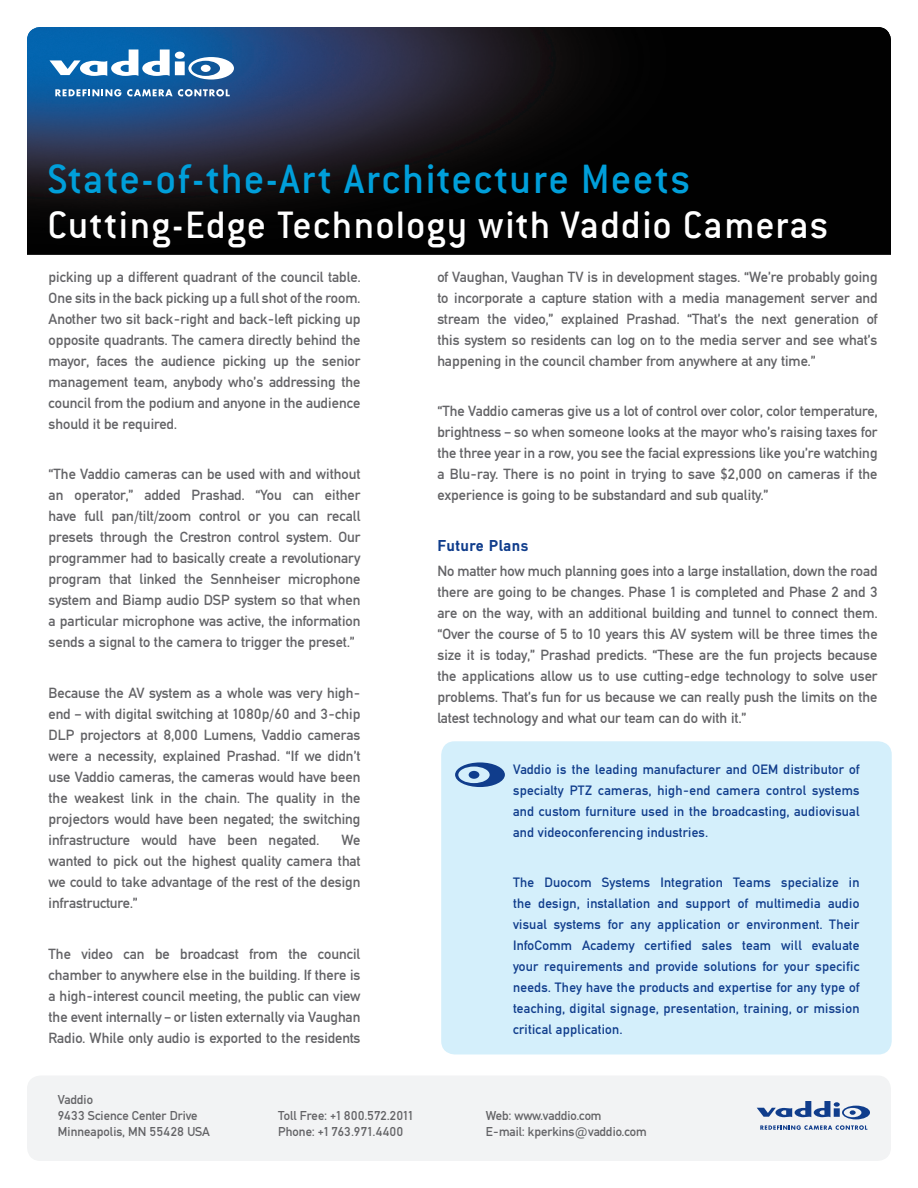
<style>
.page{position:relative;width:918px;height:1188px;background:#fff}
.page>*{position:absolute;margin:0;border:0;box-sizing:border-box;transform-origin:0 0}
.t1{font:500 45px "Conduit ITC";letter-spacing:.025em;color:#009fda}
.t2{font:500 42px "Conduit ITC";letter-spacing:.025em;color:#fff}
.Main_text__Bold_lead{font:700 16.5px "DIN Mittel EF";letter-spacing:.03em;color:#103d8c}
.Main_text__Bold_lead-2{font:15.45px/21px "DIN Mittel EF";color:#636366;text-align:justify}
.t3{font:14.25px/21px "DIN Mittel EF";letter-spacing:.02em;color:#103d8c;text-align:justify}
.t4{font:13.5px/16.2px "DIN Mittel EF";color:#636366}
</style>
<div class="page">
<img style="left:27px;top:27px;width:864px;height:228px">
<div style="left:27px;top:1076px;width:864px;height:85px;background:#f2f3f4;border-radius:14px"></div>
<svg style="left:757px;top:1101px;width:113px;height:18px"></svg>
<svg style="left:760px;top:1125px;width:107px;height:5px"></svg>
<svg style="left:49px;top:49px;width:185px;height:31px"></svg>
<svg style="left:55px;top:89px;width:175px;height:8px"></svg>
<div style="left:441px;top:741px;width:451px;height:313px;background:#d4effb;border-radius:14px"></div>
<svg style="left:455px;top:762px;width:50px;height:25px"></svg>
<p class="t1" style="left:48px;top:154px;width:644px">State-of-the-Art Architecture Meets</p>
<p class="t2" style="left:48px;top:201px;width:782px">Cutting-Edge Technology with Vaddio Cameras</p>
<p class="Main_text__Bold_lead-2" style="left:49px;top:266px;width:313px">picking up a different quadrant of the council table.<br>One sits in the back picking up a full shot of the room.<br>Another two sit back-right and back-left picking up opposite quadrants. The camera directly behind the mayor, faces the audience picking up the senior management team, anybody who’s addressing the council from the podium and anyone in the audience should it be required.</p>
<p class="Main_text__Bold_lead-2" style="left:49px;top:464px;width:313px">“The Vaddio cameras can be used with and without an operator,” added Prashad. “You can either have full pan/tilt/zoom control or you can recall presets through the Crestron control system. Our programmer had to basically create a revolutionary program that linked the Sennheiser microphone system and Biamp audio DSP system so that when a particular microphone was active, the information sends a signal to the camera to trigger the preset.”</p>
<p class="Main_text__Bold_lead-2" style="left:49px;top:682px;width:313px">Because the AV system as a whole was very high&shy;end – with digital switching at 1080p/60 and 3-chip DLP projectors at 8,000 Lumens, Vaddio cameras were a necessity, explained Prashad. “If we didn’t use Vaddio cameras, the cameras would have been the weakest link in the chain. The quality in the projectors would have been negated; the switching infrastructure would have been negated.</p>
<p class="Main_text__Bold_lead-2" style="left:49px;top:829px;width:313px;text-indent:293px">We wanted to pick out the highest quality camera that we could to take advantage of the rest of the design infrastructure.”</p>
<p class="Main_text__Bold_lead-2" style="left:49px;top:943px;width:313px">The video can be broadcast from the council chamber to anywhere else in the building. If there is a high-interest council meeting, the public can view the event internally – or listen externally via Vaughan Radio. While only audio is exported to the residents</p>
<p class="Main_text__Bold_lead-2" style="left:437px;top:266px;width:442px">of Vaughan, Vaughan TV is in development stages. “We’re probably going to incorporate a capture station with a media management server and stream the video,” explained Prashad. “That’s the next generation of this system so residents can log on to the media server and see what’s happening in the council chamber from anywhere at any time.”</p>
<p class="Main_text__Bold_lead-2" style="left:437px;top:401px;width:442px">“The Vaddio cameras give us a lot of control over color, color temperature, brightness – so when someone looks at the mayor who’s raising taxes for the three year in a row, you see the facial expressions like you’re watching a Blu-ray. There is no point in trying to save $2,000 on cameras if the experience is going to be substandard and sub quality.”</p>
<p class="Main_text__Bold_lead" style="left:437px;top:536px;width:93px">Future Plans</p>
<p class="Main_text__Bold_lead-2" style="left:437px;top:561px;width:442px">No matter how much planning goes into a large installation, down the road there are going to be changes. Phase 1 is completed and Phase 2 and 3 are on the way, with an additional building and tunnel to connect them. “Over the course of 5 to 10 years this AV system will be three times the size it is today,” Prashad predicts. “These are the fun projects because the applications allow us to use cutting-edge technology to solve user problems. That’s fun for us because we can really push the limits on the latest technology and what our team can do with it.”</p>
<p class="t3" style="left:513px;top:759px;width:348px">Vaddio is the leading manufacturer and OEM distributor of specialty PTZ cameras, high-end camera control systems and custom furniture used in the broadcasting, audiovisual and videoconferencing industries.</p>
<p class="t3" style="left:513px;top:872px;width:348px">The Duocom Systems Integration Teams specialize in the design, installation and support of multimedia audio visual systems for any application or environment. Their InfoComm Academy certified sales team will evaluate your requirements and provide solutions for your specific needs. They have the products and expertise for any type of teaching, digital signage, presentation, training, or mission critical application.</p>
<p class="t4" style="left:58px;top:1091px;width:153px">Vaddio<br>9433 Science Center Drive<br>Minneapolis, MN 55428 USA</p>
<p class="t4" style="left:278px;top:1108px;width:136px">Toll Free: +1 800.572.2011<br>Phone: +1 763.971.4400</p>
<p class="t4" style="left:486px;top:1108px;width:163px">Web: www.vaddio.com<br>E-mail: kperkins@vaddio.com</p>
</div>
